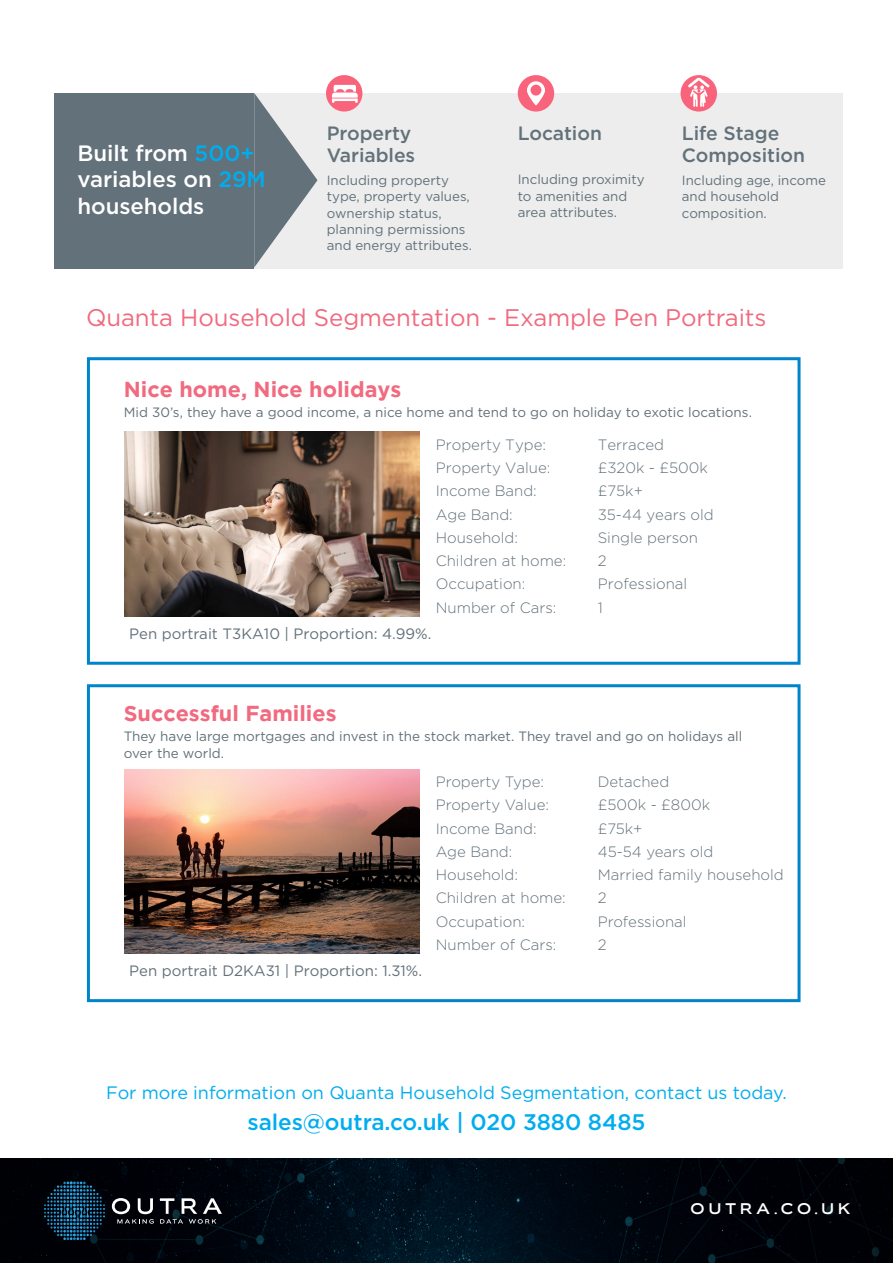
<style>
.page{position:relative;width:893px;height:1263px;background:#fff}
.page>*{position:absolute;margin:0;border:0;box-sizing:border-box;transform-origin:0 0}
.Body_Text{font:24px "Gotham";letter-spacing:-.005em;color:#f16a7f}
.Body_Text-2{font:500 22.5px "Gotham";letter-spacing:-.005em;color:#00adef}
.Body_Text-3{font:500 22.2px/26.7px "Gotham";letter-spacing:-.005em;color:#fff}
.Body_Text-4{font:700 21.6px "Gotham";color:#f16a7f}
.Body_Text-5{font:500 19.2px/22.2px "Gotham";letter-spacing:-.005em;color:#63717a}
.Body_Text-6{font:18px "Gotham";letter-spacing:-.005em;color:#00adef}
.t1{font:300 15px "Gotham";color:#63717a}
.Body_Text-7{font:15px "Gotham";color:#63717a}
.t2{font:15px "Biondi Sans Rg";letter-spacing:.28em;color:#fff}
.Body_Text-8{font:13.5px/16.2px "Gotham";color:#63717a}
.Body_Text-9{font:13.35px/16.4px "Gotham";letter-spacing:-.005em;color:#63717a}
.s1{color:#00adef}
</style>
<div class="page">
<img style="left:0;top:1159px;width:893px;height:104px">
<svg style="left:44px;top:1181px;width:61px;height:59px;background:#0a2f45"></svg>
<svg style="left:112px;top:1198px;width:42px;height:26px"></svg>
<svg style="left:160px;top:1198px;width:62px;height:26px;background:#3c3f44"></svg>
<img style="left:124px;top:432px;width:295px;height:184px">
<div style="left:87px;top:357px;width:713px;height:308px;border:3px solid #0084cc"></div>
<div style="left:227px;top:93px;width:616px;height:175px;background:#ededed"></div>
<div style="left:54px;top:93px;width:200px;height:175px;background:#63717a"></div>
<svg style="left:254px;top:93px;width:63px;height:174px"></svg>
<div style="left:326px;top:75px;width:36px;height:37px;background:#f9637c;border-radius:50%"></div>
<div style="left:518px;top:75px;width:36px;height:37px;background:#f9637c;border-radius:50%"></div>
<div style="left:681px;top:75px;width:36px;height:37px;background:#f9637c;border-radius:50%"></div>
<svg style="left:332px;top:85px;width:26px;height:18px"></svg>
<svg style="left:527px;top:81px;width:18px;height:24px"></svg>
<svg style="left:688px;top:78px;width:22px;height:29px"></svg>
<img style="left:124px;top:769px;width:295px;height:185px">
<div style="left:87px;top:684px;width:713px;height:318px;border:3px solid #0084cc"></div>
<p class="Body_Text-5" style="left:327px;top:122px;width:90px">Property<br>Variables</p>
<p class="Body_Text-5" style="left:518px;top:122px;width:86px">Location</p>
<p class="Body_Text-5" style="left:682px;top:122px;width:99px">Life Stage</p>
<p class="Body_Text-3" style="left:77px;top:139px;width:179px">Built from <span class="s1">500+</span></p>
<p class="Body_Text-5" style="left:682px;top:144px;width:125px">Composition</p>
<p class="Body_Text-3" style="left:77px;top:166px;width:190px">variables on <span class="s1">29M </span>households</p>
<p class="Body_Text-9" style="left:327px;top:172px;width:147px">Including property type, property values, ownership status, planning permissions and energy attributes.</p>
<p class="Body_Text-9" style="left:518px;top:171px;width:128px">Including proximity to amenities and area attributes.</p>
<p class="Body_Text-9" style="left:682px;top:172px;width:146px">Including age, income and household composition.</p>
<p class="Body_Text" style="left:86px;top:302px;width:682px">Quanta Household Segmentation - Example Pen Portraits</p>
<p class="Body_Text-4" style="left:124px;top:377px;width:279px">Nice home, Nice holidays</p>
<p class="Body_Text-8" style="left:124px;top:404px;width:630px">Mid 30’s, they have a good income, a nice home and tend to go on holiday to exotic locations.</p>
<p class="t1" style="left:436px;top:435px;width:112px">Property Type:</p>
<p class="t1" style="left:598px;top:435px;width:68px">Terraced</p>
<p class="t1" style="left:436px;top:458px;width:116px">Property Value:</p>
<p class="t1" style="left:598px;top:458px;width:112px">£320k - £500k</p>
<p class="t1" style="left:436px;top:481px;width:103px">Income Band:</p>
<p class="t1" style="left:598px;top:481px;width:47px">£75k+</p>
<p class="t1" style="left:436px;top:505px;width:79px">Age Band:</p>
<p class="t1" style="left:598px;top:505px;width:118px">35-44 years old</p>
<p class="t1" style="left:436px;top:528px;width:84px">Household:</p>
<p class="t1" style="left:598px;top:528px;width:102px">Single person</p>
<p class="t1" style="left:436px;top:551px;width:132px">Children at home:</p>
<p class="t1" style="left:598px;top:551px;width:10px">2</p>
<p class="t1" style="left:436px;top:574px;width:91px">Occupation:</p>
<p class="t1" style="left:598px;top:574px;width:91px">Professional</p>
<p class="t1" style="left:436px;top:598px;width:122px">Number of Cars:</p>
<p class="t1" style="left:598px;top:598px;width:7px">1</p>
<p class="Body_Text-7" style="left:129px;top:624px;width:304px">Pen portrait T3KA10 | Proportion: 4.99%.</p>
<p class="Body_Text-4" style="left:124px;top:701px;width:214px">Successful Families</p>
<p class="Body_Text-8" style="left:124px;top:728px;width:620px">They have large mortgages and invest in the stock market. They travel and go on holidays all over the world.</p>
<p class="Body_Text-7" style="left:129px;top:961px;width:294px">Pen portrait D2KA31 | Proportion: 1.31%.</p>
<p class="t1" style="left:436px;top:772px;width:110px">Property Type:</p>
<p class="t1" style="left:598px;top:772px;width:73px">Detached</p>
<p class="t1" style="left:436px;top:796px;width:115px">Property Value:</p>
<p class="t1" style="left:598px;top:796px;width:114px">£500k - £800k</p>
<p class="t1" style="left:436px;top:819px;width:102px">Income Band:</p>
<p class="t1" style="left:598px;top:819px;width:46px">£75k+</p>
<p class="t1" style="left:436px;top:842px;width:78px">Age Band:</p>
<p class="t1" style="left:598px;top:842px;width:117px">45-54 years old</p>
<p class="t1" style="left:436px;top:865px;width:84px">Household:</p>
<p class="t1" style="left:598px;top:865px;width:188px">Married family household</p>
<p class="t1" style="left:436px;top:889px;width:132px">Children at home:</p>
<p class="t1" style="left:598px;top:889px;width:10px">2</p>
<p class="t1" style="left:436px;top:912px;width:91px">Occupation:</p>
<p class="t1" style="left:598px;top:912px;width:90px">Professional</p>
<p class="t1" style="left:436px;top:935px;width:122px">Number of Cars:</p>
<p class="t1" style="left:598px;top:935px;width:10px">2</p>
<p class="Body_Text-6" style="left:106px;top:1081px;width:682px">For more information on Quanta Household Segmentation, contact us today.</p>
<p class="Body_Text-2" style="left:247px;top:1107px;width:399px">sales@outra.co.uk | 020 3880 8485</p>
<p class="t2" style="left:690px;top:1199px;width:161px">OUTRA.CO.UK</p>
</div>
